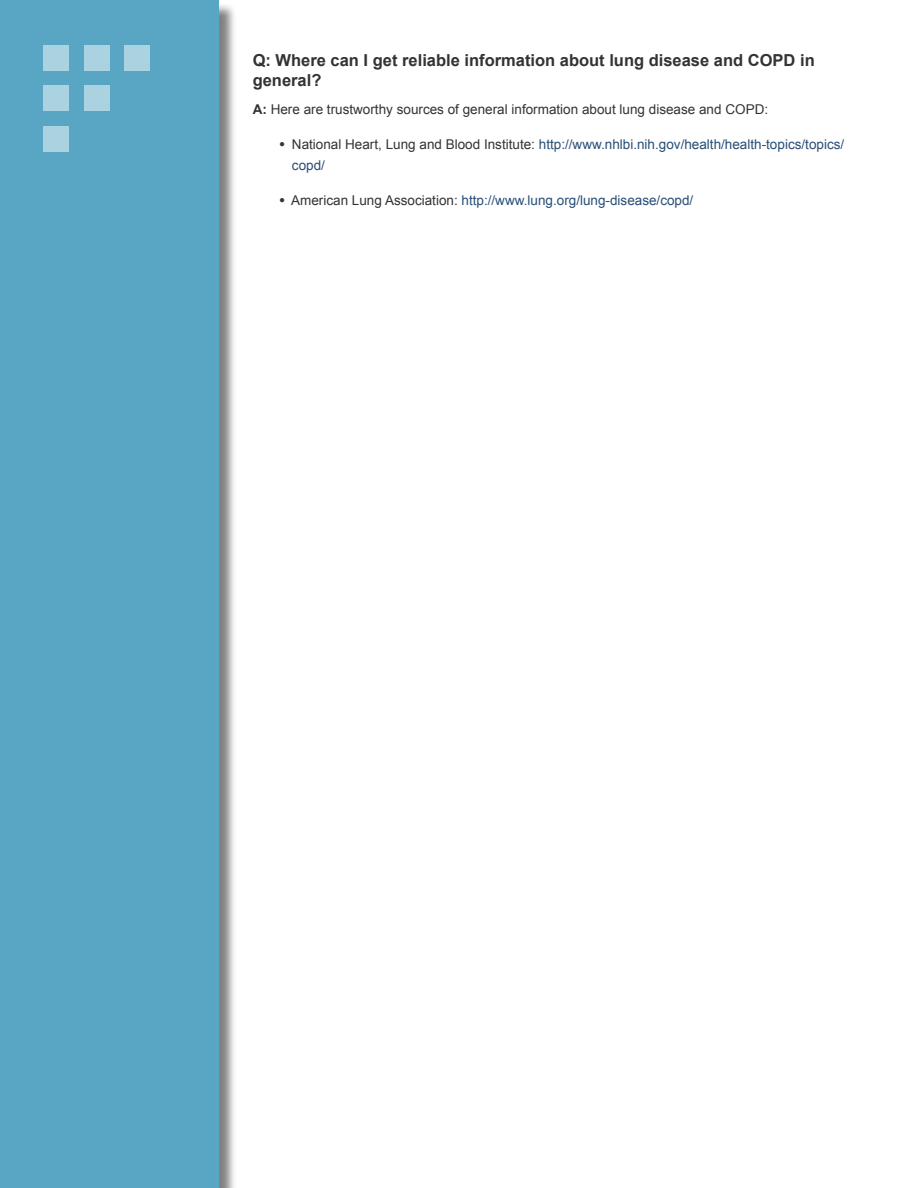
<style>
.page{position:relative;width:918px;height:1188px;background:#fff}
.page>*{position:absolute;margin:0;border:0;box-sizing:border-box;transform-origin:0 0}
.t1{font:700 16.5px/20.2px "Arial";color:#333}
.t2{font:13.5px/20.2px "Arial";color:#274e76}
.t3{font:13.5px "Arial";color:#333}
.s1{font-weight:700}
.s2{font-family:"Helvetica";color:#333}
.s3{color:#333}
</style>
<div class="page">
<div style="left:2px;top:2px;width:235px;height:1186px;background:#000;opacity:.5"></div>
<div style="left:0;top:0;width:218px;height:1188px;background:#59a6c4"></div>
<div style="left:44px;top:45px;width:25px;height:25px;background:#abd2e1"></div>
<div style="left:44px;top:86px;width:25px;height:25px;background:#abd2e1"></div>
<div style="left:44px;top:126px;width:25px;height:26px;background:#abd2e1"></div>
<div style="left:84px;top:45px;width:26px;height:25px;background:#abd2e1"></div>
<div style="left:84px;top:86px;width:26px;height:25px;background:#abd2e1"></div>
<div style="left:124px;top:45px;width:26px;height:25px;background:#abd2e1"></div>
<p class="t1" style="left:253px;top:51px;width:564px">Q: Where can I get reliable information about lung disease and COPD in general?</p>
<p class="t3" style="left:253px;top:100px;width:517px"><span class="s1">A:</span> Here are trustworthy sources of general information about lung disease and COPD:</p>
<p class="t2" style="left:292px;top:135px;width:554px;text-indent:-12px"><span class="s2">•</span> <span class="s3">National Heart, Lung and Blood Institute:</span> http://www.nhlbi.nih.gov/health/health-topics/topics/ copd/</p>
<p class="t2" style="left:280px;top:190px;width:415px"><span class="s2">•</span> <span class="s3">American Lung Association:</span> http://www.lung.org/lung-disease/copd/</p>
</div>
